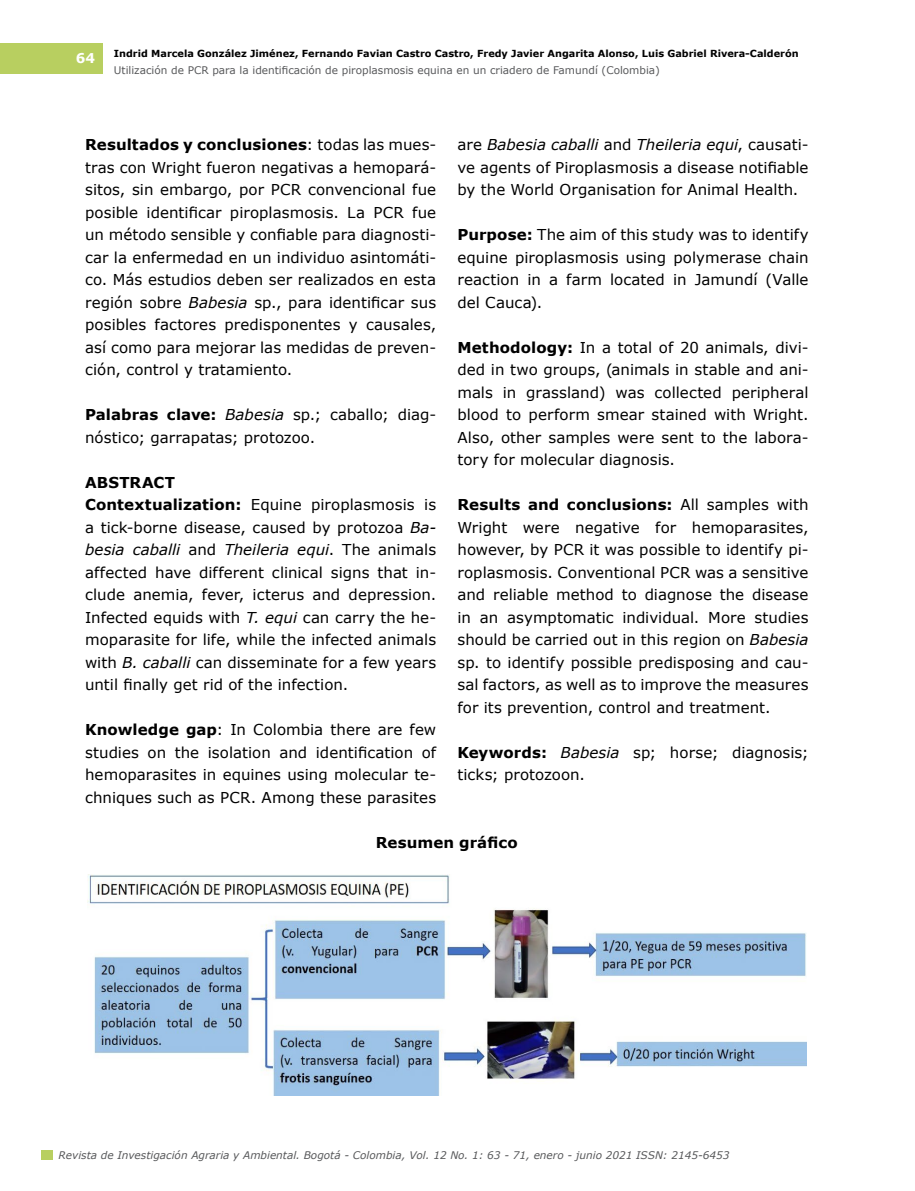
<style>
.page{position:relative;width:915px;height:1191px;background:#fff}
.page>*{position:absolute;margin:0;border:0;box-sizing:border-box;transform-origin:0 0}
.t1{font:15px/22.5px "Verdana";letter-spacing:.005em;color:#000;text-align:justify}
.t2{font:700 15px "Verdana";letter-spacing:.005em;color:#000}
.t3{font:700 13.5px "Verdana";color:#fff}
.t4{font:italic 10.5px "Verdana";color:#58595b}
.t5{font:10.5px "Verdana";color:#58595b}
.t6{font:700 9.75px "Verdana";color:#000}
.s1{font-weight:700}
.s2{font-style:italic}
</style>
<div class="page">
<img style="left:87px;top:874px;width:719px;height:221px">
<div style="left:0;top:43px;width:103px;height:31px;background:#b8cf60"></div>
<div style="left:41px;top:1150px;width:12px;height:9px;background:#b8cf60"></div>
<p class="t3" style="left:76px;top:50px;width:21px">64</p>
<p class="t6" style="left:114px;top:47px;width:686px">Indrid Marcela González Jiménez, Fernando Favian Castro Castro, Fredy Javier Angarita Alonso, Luis Gabriel Rivera-Calderón</p>
<p class="t5" style="left:114px;top:63px;width:547px">Utilización de PCR para la identificación de piroplasmosis equina en un criadero de Famundí (Colombia)</p>
<p class="t1" style="left:85px;top:133px;width:352px"><span class="s1">Resultados y conclusiones</span>: todas las mues&shy;tras con Wright fueron negativas a hemopará&shy;sitos, sin embargo, por PCR convencional fue posible identificar piroplasmosis. La PCR fue un método sensible y confiable para diagnosti&shy;car la enfermedad en un individuo asintomáti&shy;co. Más estudios deben ser realizados en esta región sobre <span class="s2">Babesia</span> sp., para identificar sus posibles factores predisponentes y causales, así como para mejorar las medidas de preven&shy;ción, control y tratamiento.</p>
<p class="t1" style="left:85px;top:403px;width:352px"><span class="s1">Palabras clave:</span> <span class="s2">Babesia</span> sp.; caballo; diag&shy;nóstico; garrapatas; protozoo.</p>
<p class="t1" style="left:85px;top:471px;width:352px;text-align:left"><span class="s1">ABSTRACT<br>Contextualization:</span> Equine piroplasmosis is a tick-borne disease, caused by protozoa <span class="s2">Ba&shy;besia caballi</span> and <span class="s2">Theileria equi</span>. The animals affected have different clinical signs that in&shy;clude anemia, fever, icterus and depression.<br>Infected equids with <span class="s2">T. equi</span> can carry the he&shy;moparasite for life, while the infected animals with <span class="s2">B. caballi</span> can disseminate for a few years until finally get rid of the infection.</p>
<p class="t1" style="left:85px;top:718px;width:352px"><span class="s1">Knowledge gap</span>: In Colombia there are few studies on the isolation and identification of hemoparasites in equines using molecular te&shy;chniques such as PCR. Among these parasites</p>
<p class="t1" style="left:457px;top:133px;width:352px">are <span class="s2">Babesia caballi</span> and <span class="s2">Theileria equi</span>, causati&shy;ve agents of Piroplasmosis a disease notifiable by the World Organisation for Animal Health.</p>
<p class="t1" style="left:457px;top:223px;width:352px"><span class="s1">Purpose:</span> The aim of this study was to identify equine piroplasmosis using polymerase chain reaction in a farm located in Jamundí (Valle del Cauca).</p>
<p class="t1" style="left:457px;top:336px;width:352px"><span class="s1">Methodology:</span> In a total of 20 animals, divi&shy;ded in two groups, (animals in stable and ani&shy;mals in grassland) was collected peripheral blood to perform smear stained with Wright.<br>Also, other samples were sent to the labora&shy;tory for molecular diagnosis.</p>
<p class="t1" style="left:457px;top:493px;width:352px"><span class="s1">Results and conclusions:</span> All samples with Wright were negative for hemoparasites, however, by PCR it was possible to identify pi&shy;roplasmosis. Conventional PCR was a sensitive and reliable method to diagnose the disease in an asymptomatic individual. More studies should be carried out in this region on <span class="s2">Babesia </span>sp. to identify possible predisposing and cau&shy;sal factors, as well as to improve the measures for its prevention, control and treatment.</p>
<p class="t1" style="left:457px;top:741px;width:352px"><span class="s1">Keywords:</span> <span class="s2">Babesia</span> sp; horse; diagnosis; ticks; protozoon.</p>
<p class="t2" style="left:375px;top:831px;width:143px">Resumen gráfico</p>
<p class="t4" style="left:59px;top:1147px;width:672px">Revista de Investigación Agraria y Ambiental. Bogotá - Colombia, Vol. 12 No. 1: 63 - 71, enero - junio 2021 ISSN: 2145-6453</p>
</div>
